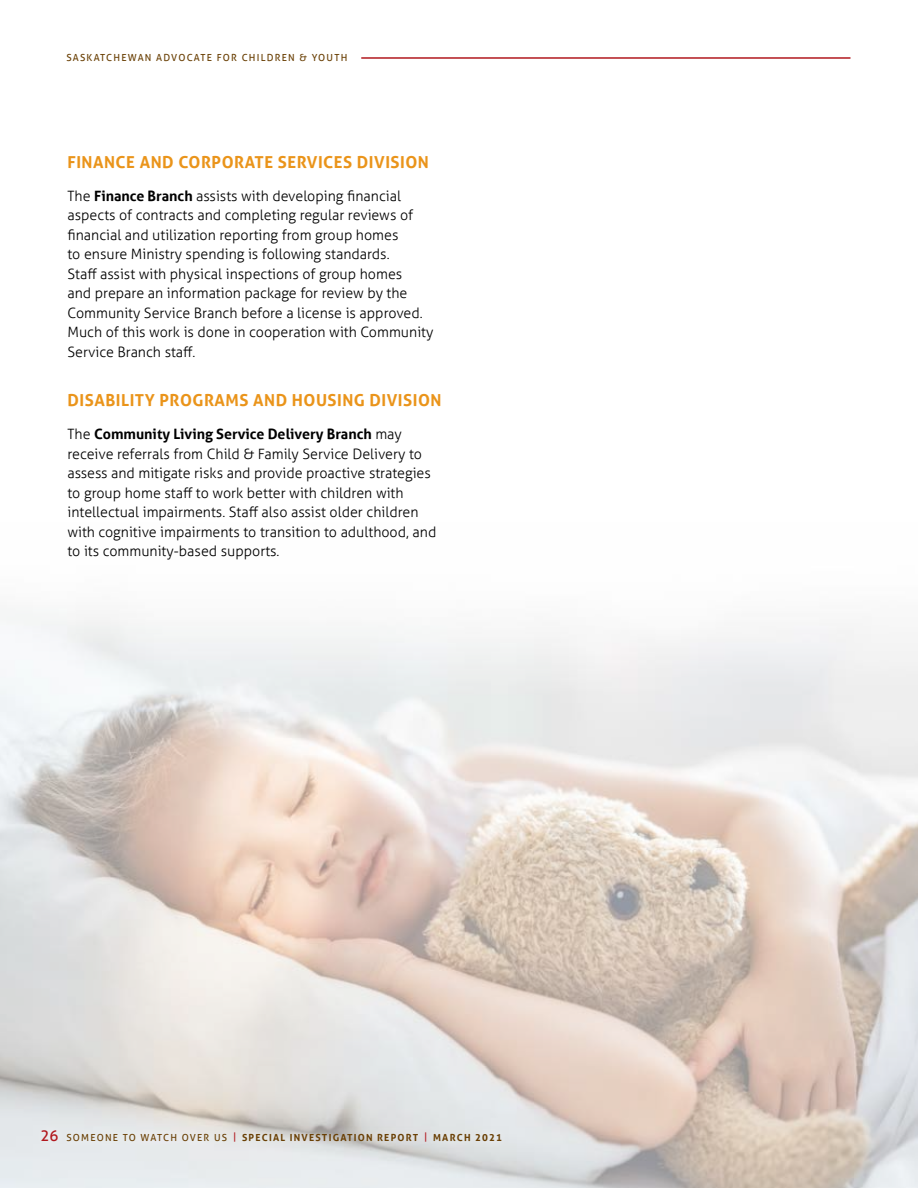
<style>
.page{position:relative;width:918px;height:1188px;background:#fff}
.page>*{position:absolute;margin:0;border:0;box-sizing:border-box;transform-origin:0 0}
.t1{font:700 16.5px "Aller";letter-spacing:.03em;color:#ea941a}
.t2{font:300 14.25px/19.5px "Aller";color:#000}
.t3{font:700 9.75px "Aller";letter-spacing:.125em;color:#6a4005}
.t4{font:9.75px "Aller";letter-spacing:.125em;color:#6a4005}
.s1{font-weight:700}
.s2{font-weight:400;font-size:15px;color:#b1181e}
.s3{font-weight:400}
.s4{font-weight:400;color:#b1181e}
</style>
<div class="page">
<img style="left:0;top:613px;width:918px;height:575px">
<div style="left:58px;top:1124px;width:452px;height:27px;background:#fff;opacity:.75"></div>
<div style="left:33px;top:1121px;width:34px;height:29px;background:#e5e9ec"></div>
<hr style="left:361px;top:57px;width:489px;height:2px;background:#b1181e">
<p class="t4" style="left:66px;top:52px;width:282px">SASKATCHEWAN ADVOCATE FOR CHILDREN &amp; YOUTH</p>
<p class="t1" style="left:68px;top:152px;width:363px">FINANCE AND CORPORATE SERVICES DIVISION</p>
<p class="t2" style="left:68px;top:186px;width:367px">The <span class="s1">Finance Branch</span> assists with developing financial aspects of contracts and completing regular reviews of financial and utilization reporting from group homes<br>to ensure Ministry spending is following standards.<br>Staff assist with physical inspections of group homes<br>and prepare an information package for review by the Community Service Branch before a license is approved.<br>Much of this work is done in cooperation with Community Service Branch staff.</p>
<p class="t1" style="left:68px;top:390px;width:376px">DISABILITY PROGRAMS AND HOUSING DIVISION</p>
<p class="t2" style="left:68px;top:424px;width:370px">The <span class="s1">Community Living Service Delivery Branch</span> may receive referrals from Child &amp; Family Service Delivery to assess and mitigate risks and provide proactive strategies to group home staff to work better with children with intellectual impairments. Staff also assist older children with cognitive impairments to transition to adulthood, and to its community-based supports.</p>
<p class="t3" style="left:40px;top:1132px;width:463px"><span class="s2">26</span> <span class="s3">SOMEONE TO WATCH OVER US</span> <span class="s4">|</span> SPECIAL INVESTIGATION REPORT <span class="s4">|</span> MARCH 2021</p>
</div>
